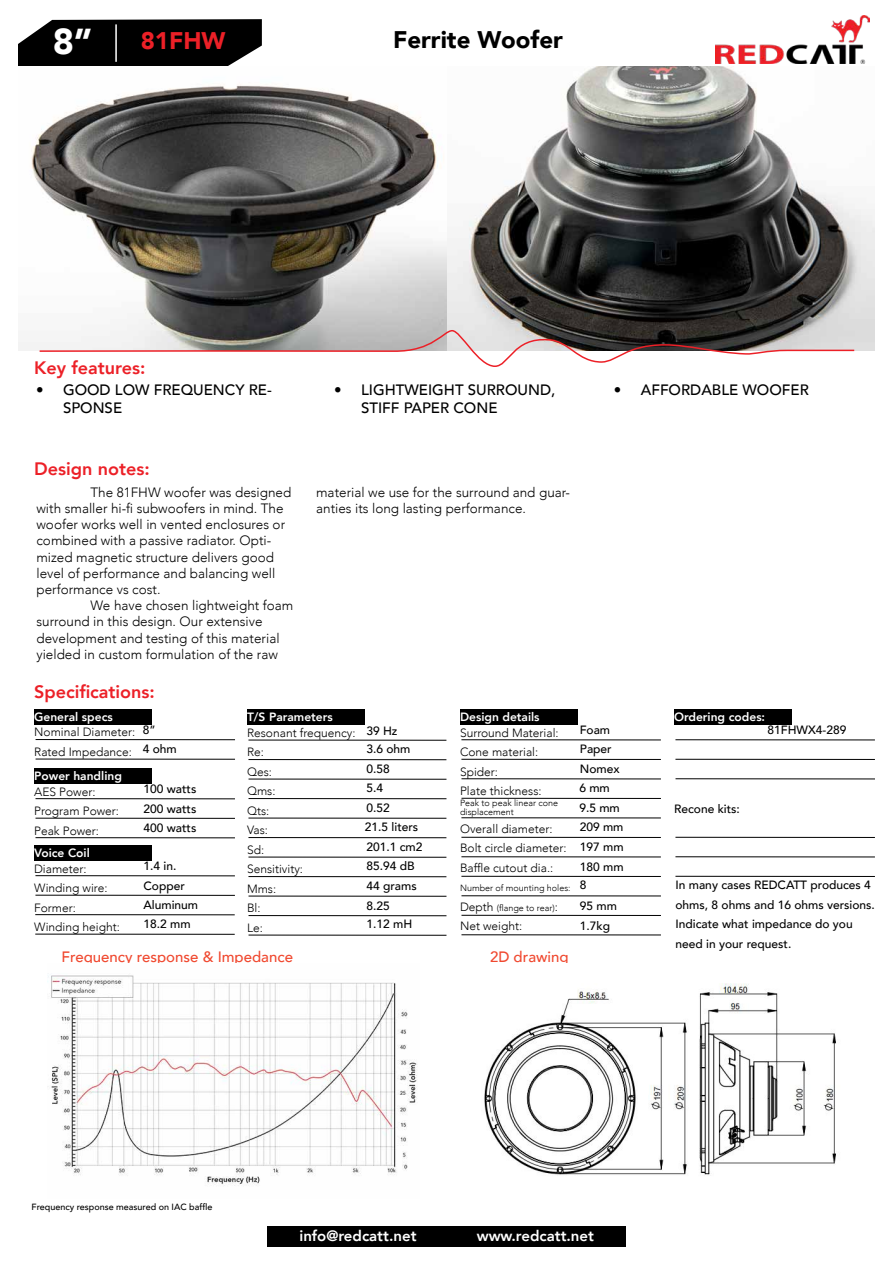
<style>
.page{position:relative;width:893px;height:1263px;background:#fff}
.page>*{position:absolute;margin:0;border:0;box-sizing:border-box;transform-origin:0 0}
.t1{font:900 36px "Avenir";color:#fff}
.t2{font:900 24px "Avenir";color:#000}
.t3{font:900 24px "Avenir";color:#ec2027}
.t4{font:800 18px "Avenir";color:#ec2027}
.t5{font:500 15px/18px "Avenir";color:#000}
.t6{font:500 15px "Avenir";color:#f04930}
.t7{font:800 15px "Avenir";color:#fff}
.t8{font:300 13.5px/16.2px "Avenir";color:#000}
.t9{font:500 12px/19.4px "Avenir";color:#000}
.t10{font:300 12px/19.5px "Avenir";color:#000}
.t11{font:800 12px "Avenir";color:#fff}
.t12{font:300 9px/9px "Avenir";color:#000}
.t13{font:500 9px "Avenir";color:#000}
.s1{font-size:12px}
</style>
<div class="page">
<svg style="left:18px;top:19px;width:244px;height:47px;background:#141414"></svg>
<img style="left:715px;top:16px;width:155px;height:48px">
<hr style="left:115px;top:24px;width:2px;height:38px;background:#fff">
<div style="left:268px;top:1226px;width:180px;height:21px;background:#000"></div>
<div style="left:445px;top:1226px;width:180px;height:21px;background:#000"></div>
<div style="left:34px;top:709px;width:117px;height:16px;background:#000"></div>
<div style="left:34px;top:768px;width:117px;height:15px;background:#000"></div>
<div style="left:247px;top:709px;width:117px;height:16px;background:#000"></div>
<div style="left:460px;top:709px;width:117px;height:16px;background:#000"></div>
<div style="left:674px;top:709px;width:117px;height:16px;background:#000"></div>
<hr style="left:36px;top:739px;width:199px;height:1px;background:#000">
<hr style="left:36px;top:759px;width:199px;height:1px;background:#000">
<hr style="left:36px;top:798px;width:199px;height:1px;background:#000">
<hr style="left:248px;top:740px;width:198px;height:1px;background:#000">
<hr style="left:461px;top:739px;width:200px;height:1px;background:#000">
<hr style="left:675px;top:739px;width:200px;height:1px;background:#000">
<hr style="left:249px;top:779px;width:197px;height:1px;background:#000">
<hr style="left:461px;top:778px;width:200px;height:1px;background:#000">
<hr style="left:675px;top:778px;width:200px;height:1px;background:#000">
<hr style="left:248px;top:818px;width:198px;height:1px;background:#000">
<hr style="left:461px;top:817px;width:200px;height:1px;background:#000">
<hr style="left:248px;top:857px;width:198px;height:1px;background:#000">
<hr style="left:461px;top:856px;width:200px;height:1px;background:#000">
<hr style="left:675px;top:856px;width:200px;height:1px;background:#000">
<hr style="left:249px;top:896px;width:197px;height:1px;background:#000">
<hr style="left:461px;top:895px;width:200px;height:1px;background:#000">
<hr style="left:36px;top:818px;width:199px;height:1px;background:#000">
<hr style="left:248px;top:759px;width:198px;height:1px;background:#000">
<hr style="left:461px;top:759px;width:200px;height:1px;background:#000">
<hr style="left:675px;top:759px;width:200px;height:1px;background:#000">
<hr style="left:249px;top:798px;width:197px;height:1px;background:#000">
<hr style="left:461px;top:798px;width:200px;height:1px;background:#000">
<hr style="left:248px;top:837px;width:198px;height:1px;background:#000">
<hr style="left:461px;top:837px;width:200px;height:1px;background:#000">
<hr style="left:675px;top:837px;width:200px;height:1px;background:#000">
<hr style="left:248px;top:876px;width:198px;height:1px;background:#000">
<hr style="left:461px;top:876px;width:200px;height:1px;background:#000">
<hr style="left:675px;top:876px;width:200px;height:1px;background:#000">
<hr style="left:249px;top:915px;width:197px;height:1px;background:#000">
<hr style="left:461px;top:915px;width:200px;height:1px;background:#000">
<hr style="left:36px;top:837px;width:199px;height:1px;background:#000">
<hr style="left:249px;top:935px;width:197px;height:1px;background:#000">
<hr style="left:461px;top:934px;width:200px;height:1px;background:#000">
<div style="left:34px;top:845px;width:117px;height:15px;background:#000"></div>
<hr style="left:35px;top:875px;width:200px;height:1px;background:#000">
<hr style="left:35px;top:895px;width:200px;height:1px;background:#000">
<hr style="left:35px;top:914px;width:200px;height:1px;background:#000">
<hr style="left:35px;top:934px;width:200px;height:1px;background:#000">
<img style="left:18px;top:67px;width:857px;height:283px">
<img style="left:484px;top:983px;width:352px;height:192px">
<img style="left:48px;top:975px;width:369px;height:211px">
<svg style="left:38px;top:329px;width:818px;height:38px"></svg>
<h1 class="t1" style="left:53px;top:10px;width:42px">8”</h1>
<h2 class="t3" style="left:141px;top:20px;width:86px">81FHW</h2>
<h2 class="t2" style="left:393px;top:19px;width:171px">Ferrite Woofer</h2>
<h3 class="t4" style="left:34px;top:354px;width:113px">Key features:</h3>
<p class="t5" style="left:63px;top:380px;width:210px;text-indent:-27px">• GOOD LOW FREQUENCY RE-<br>SPONSE</p>
<p class="t5" style="left:361px;top:380px;width:196px;text-indent:-27px">• LIGHTWEIGHT SURROUND,<br>STIFF PAPER CONE</p>
<p class="t5" style="left:614px;top:380px;width:196px">• AFFORDABLE WOOFER</p>
<h3 class="t4" style="left:34px;top:455px;width:117px">Design notes:</h3>
<p class="t8" style="left:36px;top:484px;width:256px;text-indent:54px">The 81FHW woofer was designed with smaller hi-fi subwoofers in mind. The woofer works well in vented enclosures or combined with a passive radiator. Opti&shy;mized magnetic structure delivers good level of performance and balancing well performance vs cost.</p>
<p class="t8" style="left:36px;top:597px;width:258px;text-indent:54px">We have chosen lightweight foam surround in this design. Our extensive development and testing of this material yielded in custom formulation of the raw</p>
<h3 class="t4" style="left:34px;top:678px;width:122px">Specifications:</h3>
<p class="t8" style="left:316px;top:484px;width:255px">material we use for the surround and guar&shy;anties its long lasting performance.</p>
<p class="t11" style="left:247px;top:707px;width:87px">T/S Parameters</p>
<p class="t11" style="left:460px;top:707px;width:81px">Design details</p>
<p class="t11" style="left:674px;top:707px;width:93px">Ordering codes:</p>
<p class="t11" style="left:34px;top:707px;width:80px">General specs</p>
<p class="t9" style="left:579px;top:719px;width:46px">Foam<br>Paper<br>Nomex<br>6 mm<br>9.5 mm<br>209 mm<br>197 mm<br>180 mm</p>
<p class="t9" style="left:580px;top:874px;width:39px;line-height:21px">8<br>95 mm</p>
<p class="t9" style="left:580px;top:915px;width:32px">1.7kg</p>
<p class="t9" style="left:143px;top:719px;width:14px">8”</p>
<p class="t9" style="left:767px;top:720px;width:80px">81FHWX4-289</p>
<p class="t9" style="left:143px;top:738px;width:36px">4 ohm</p>
<p class="t9" style="left:144px;top:779px;width:54px;text-align:justify">100 watts 200 watts 400 watts</p>
<p class="t9" style="left:144px;top:855px;width:43px;line-height:19.8px">1.4 in.<br>Copper</p>
<p class="t9" style="left:144px;top:894px;width:56px">Aluminum<br>18.2 mm</p>
<p class="t9" style="left:365px;top:720px;width:59px">39 Hz<br>3.6 ohm<br>0.58<br>5.4<br>0.52<br>21.5 liters<br>201.1 cm2<br>85.94 dB</p>
<p class="t9" style="left:366px;top:875px;width:52px;line-height:20.4px">44 grams<br>8.25</p>
<p class="t9" style="left:366px;top:913px;width:47px">1.12 mH</p>
<p class="t10" style="left:34px;top:722px;width:103px">Nominal Diameter:<br>Rated Impedance:</p>
<p class="t10" style="left:34px;top:782px;width:86px">AES Power:<br>Program Power:<br>Peak Power:</p>
<p class="t10" style="left:247px;top:723px;width:110px">Resonant frequency:<br>Re:<br>Qes:<br>Qms:<br>Qts:<br>Vas:<br>Sd:<br>Sensitivity:<br>Mms:<br>Bl:<br>Le:</p>
<p class="t10" style="left:460px;top:723px;width:100px">Surround Material:<br>Cone material:<br>Spider:<br>Plate thickness:</p>
<p class="t11" style="left:34px;top:766px;width:89px">Power handling</p>
<p class="t12" style="left:460px;top:798px;width:100px">Peak to peak linear cone displacement</p>
<p class="t10" style="left:460px;top:819px;width:108px">Overall diameter:<br>Bolt circle diameter:<br>Baffle cutout dia.:</p>
<p class="t12" style="left:460px;top:878px;width:112px;line-height:19.5px">Number of mounting holes:<br><span class="s1">Depth</span> (flange to rear)<span class="s1">:</span></p>
<p class="t10" style="left:460px;top:916px;width:64px">Net weight:</p>
<p class="t9" style="left:674px;top:799px;width:67px">Recone kits:</p>
<p class="t11" style="left:34px;top:843px;width:57px">Voice Coil</p>
<p class="t10" style="left:34px;top:859px;width:87px">Diameter:<br>Winding wire:<br>Former:<br>Winding height:</p>
<p class="t6" style="left:62px;top:943px;width:233px">Frequency response &amp; Impedance</p>
<p class="t9" style="left:675px;top:874px;width:201px">In many cases REDCATT produces 4 ohms, 8 ohms and 16 ohms versions.<br>Indicate what impedance do you need in your request.</p>
<p class="t6" style="left:490px;top:943px;width:80px">2D drawing</p>
<p class="t13" style="left:32px;top:1199px;width:182px">Frequency response measured on IAC baffle</p>
<p class="t7" style="left:299px;top:1224px;width:119px">info@redcatt.net</p>
<p class="t7" style="left:477px;top:1224px;width:119px">www.redcatt.net</p>
</div>
